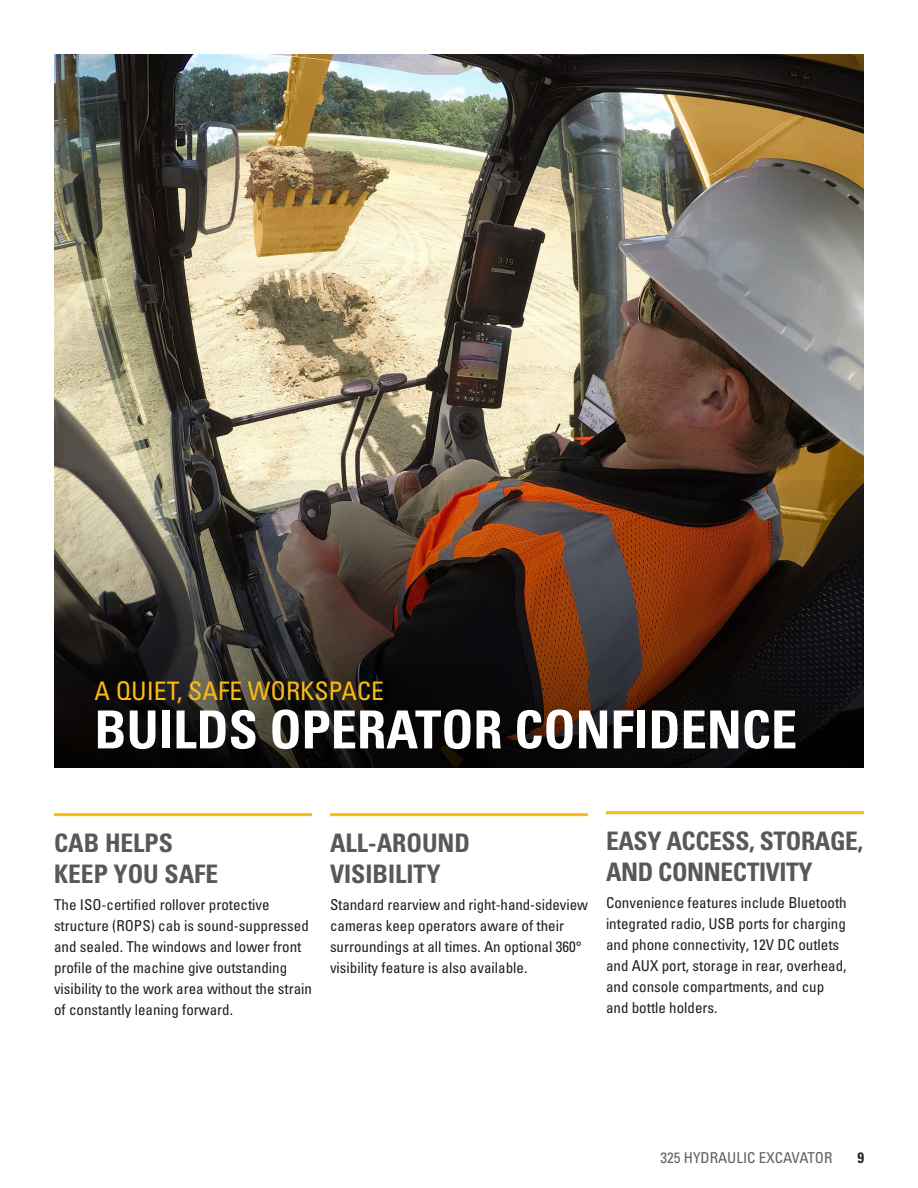
<style>
.page{position:relative;width:918px;height:1188px;background:#fff}
.page>*{position:absolute;margin:0;border:0;box-sizing:border-box;transform-origin:0 0}
.Headline_large_white{font:52.5px "Univers LTCYR 67 Bold Cond";color:#fff}
.Benefit_subhead_gray{font:25.5px/30.6px "Univers LTCYR 67 Bold Cond";color:#57585a}
.Benefit_subhead_gray-2{font:700 condensed 25.5px/30.6px "Univers LT Std";letter-spacing:-.015em;color:#57585a}
.Headline_small_yello{font:condensed 25.5px "Univers LTCYR 57";color:#fcba13}
.Body_copy{font:condensed 15px/21px "Univers LTCYR 57";color:#231f20}
.t1{font:condensed 15px "Univers LTCYR 57";color:#5d6163}
.t2{font:15px "Univers LTCYR 67 Bold Cond";color:#231f20}
</style>
<div class="page">
<img style="left:54px;top:54px;width:810px;height:426px">
<img style="left:54px;top:480px;width:810px;height:288px">
<hr style="left:54px;top:813px;width:258px;height:3px;background:#fcba13">
<hr style="left:330px;top:813px;width:258px;height:3px;background:#fcba13">
<hr style="left:606px;top:811px;width:258px;height:3px;background:#fcba13">
<p class="Headline_small_yello" style="left:94px;top:675px;width:291px">A QUIET, SAFE WORKSPACE</p>
<p class="Headline_large_white" style="left:94px;top:698px;width:704px">BUILDS OPERATOR CONFIDENCE</p>
<p class="Benefit_subhead_gray" style="left:54px;top:827px;width:166px">CAB HELPS<br>KEEP YOU SAFE</p>
<p class="Body_copy" style="left:54px;top:894px;width:260px">The ISO-certified rollover protective structure (ROPS) cab is sound-suppressed and sealed. The windows and lower front profile of the machine give outstanding visibility to the work area without the strain of constantly leaning forward.</p>
<p class="Benefit_subhead_gray" style="left:330px;top:827px;width:142px">ALL-AROUND<br>VISIBILITY</p>
<p class="Body_copy" style="left:330px;top:894px;width:260px">Standard rearview and right-hand-sideview cameras keep operators aware of their surroundings at all times. An optional 360° visibility feature is also available.</p>
<p class="Benefit_subhead_gray-2" style="left:606px;top:826px;width:259px">EASY ACCESS, STORAGE,<br>AND CONNECTIVITY</p>
<p class="Body_copy" style="left:606px;top:892px;width:242px">Convenience features include Bluetooth integrated radio, USB ports for charging and phone connectivity, 12V DC outlets and AUX port, storage in rear, overhead, and console compartments, and cup and bottle holders.</p>
<p class="t1" style="left:661px;top:1148px;width:173px">325 HYDRAULIC EXCAVATOR</p>
<p class="t2" style="left:857px;top:1148px;width:8px">9</p>
</div>
